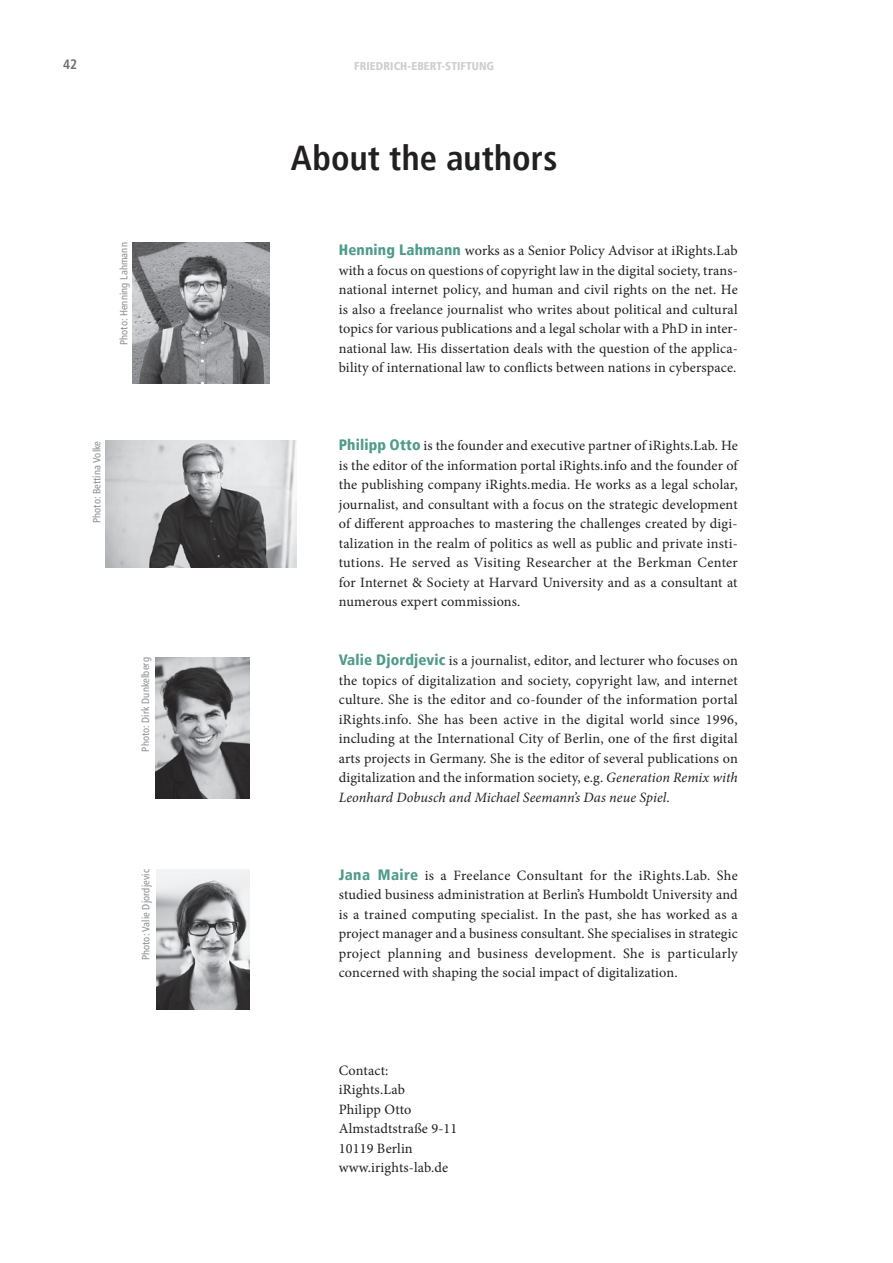
<style>
.page{position:relative;width:893px;height:1263px;background:#fff}
.page>*{position:absolute;margin:0;border:0;box-sizing:border-box;transform-origin:0 0}
.t1{font:700 condensed 34.5px "Frutiger LT Pro";letter-spacing:.005em;color:#231f20}
.t2{font:14.25px/19.5px "Minion Pro";letter-spacing:.01em;color:#231f20;text-align:justify}
.t3{font:700 condensed 13.5px "Frutiger LT Pro";color:#6c6d70}
.t4{font:900 condensed 11.25px "Frutiger LT Pro";letter-spacing:.01em;color:#cdced0}
.t5{font:condensed 10.5px "Frutiger";letter-spacing:.01em;color:#8e9093}
.s1{font-family:"Frutiger LT Pro";font-weight:900;font-stretch:condensed;font-size:15px;color:#4f9b8b}
.s2{font-style:italic}
</style>
<div class="page">
<img style="left:105px;top:441px;width:191px;height:127px">
<img style="left:132px;top:242px;width:137px;height:141px">
<img style="left:156px;top:869px;width:93px;height:141px">
<img style="left:156px;top:657px;width:94px;height:141px">
<p class="t3" style="left:63px;top:57px;width:16px">42</p>
<p class="t4" style="left:354px;top:59px;width:141px">FRIEDRICH-EBERT-STIFTUNG</p>
<p class="t5" style="left:118px;top:345px;width:104px;rotate:-90deg">Photo: Henning Lahmann</p>
<p class="t5" style="left:91px;top:523px;width:84px;rotate:-90deg">Photo: Bettina Volke</p>
<p class="t5" style="left:139px;top:751px;width:96px;rotate:-90deg">Photo: Dirk Dunkelberg</p>
<p class="t5" style="left:140px;top:960px;width:93px;rotate:-90deg">Photo: Valie Djordjevic</p>
<h1 class="t1" style="left:291px;top:138px;width:268px">About the authors</h1>
<p class="t2" style="left:339px;top:241px;width:401px"><span class="s1">Henning Lahmann</span> works as a Senior Policy Advisor at iRights.Lab with a focus on questions of copyright law in the digital society, trans&shy;national internet policy, and human and civil rights on the net. He is also a freelance journalist who writes about political and cultural topics for various publications and a legal scholar with a PhD in inter&shy;national law. His dissertation deals with the question of the applica&shy;bility of international law to conflicts between nations in cyberspace.</p>
<p class="t2" style="left:339px;top:436px;width:401px"><span class="s1">Philipp Otto</span> is the founder and executive partner of iRights.Lab. He is the editor of the information portal iRights.info and the founder of the publishing company iRights.media. He works as a legal scholar, journalist, and consultant with a focus on the strategic development of different approaches to mastering the challenges created by digi&shy;talization in the realm of politics as well as public and private insti&shy;tutions. He served as Visiting Researcher at the Berkman Center for Internet &amp; Society at Harvard University and as a consultant at numerous expert commissions.</p>
<p class="t2" style="left:339px;top:651px;width:401px"><span class="s1">Valie Djordjevic</span> is a journalist, editor, and lecturer who focuses on the topics of digitalization and society, copyright law, and internet culture. She is the editor and co-founder of the information portal iRights.info. She has been active in the digital world since 1996, including at the International City of Berlin, one of the first digital arts projects in Germany. She is the editor of several publications on digitalization and the information society, e.g. <span class="s2">Generation Remix with Leonhard Dobusch and Michael Seemann’s Das neue Spiel</span>.</p>
<p class="t2" style="left:339px;top:865px;width:401px"><span class="s1">Jana Maire</span> is a Freelance Consultant for the iRights.Lab. She studied business administration at Berlin’s Humboldt University and is a trained computing specialist. In the past, she has worked as a project manager and a business consultant. She specialises in strategic project planning and business development. She is particularly concerned with shaping the social impact of digitalization.</p>
<p class="t2" style="left:339px;top:1060px;width:120px;text-align:left">Contact: iRights.Lab<br>Philipp Otto<br>Almstadtstraße 9-11<br>10119 Berlin www.irights-lab.de</p>
</div>
